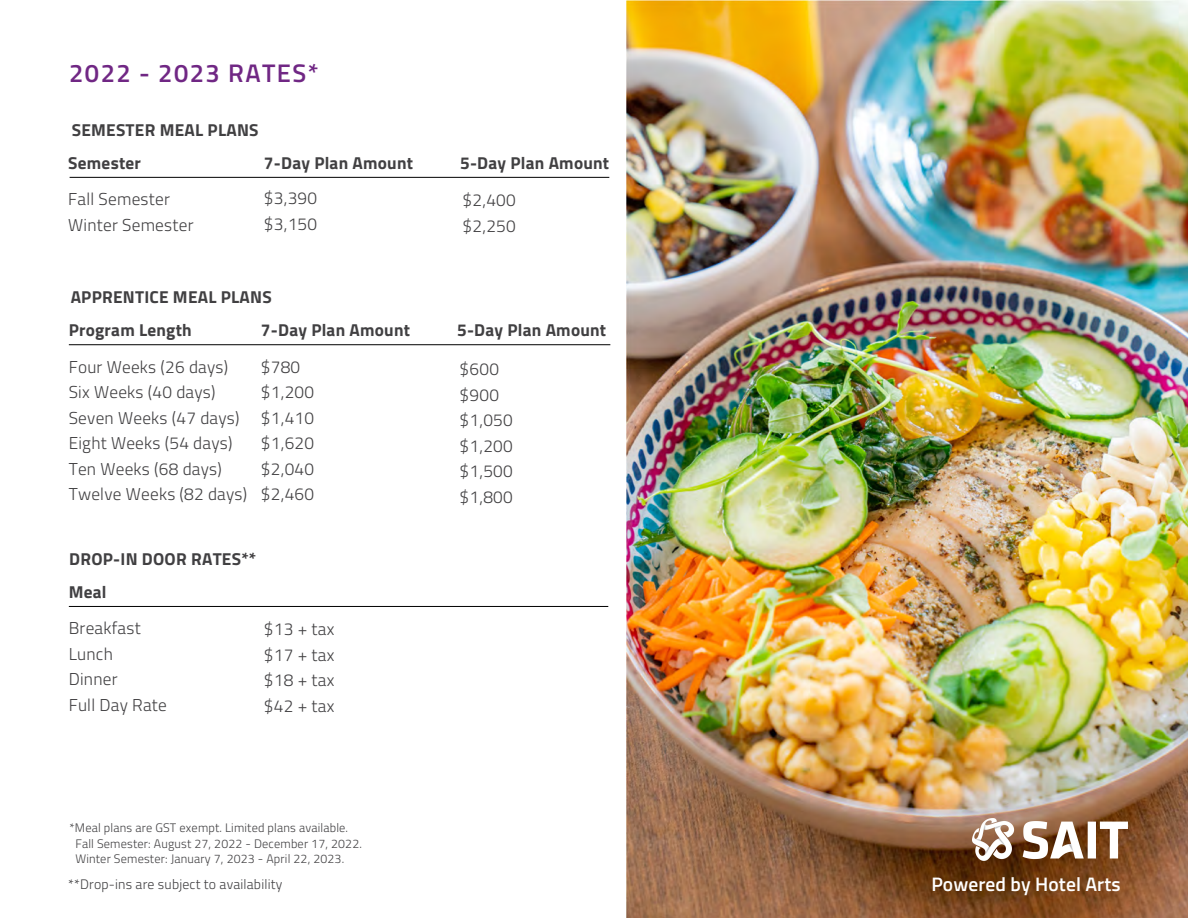
<style>
.page{position:relative;width:1188px;height:918px;background:#fff}
.page>*{position:absolute;margin:0;border:0;box-sizing:border-box;transform-origin:0 0}
.t1{font:600 25.5px "Titillium Web";letter-spacing:.055em;color:#702784}
.t2{font:600 19.5px "Titillium Web";letter-spacing:.005em;color:#fff}
.t3{font:300 17.25px/25.5px "Titillium Web";letter-spacing:.015em;color:#414042}
.t4{font:700 17.25px "Titillium Web";letter-spacing:.015em;color:#414042}
.t5{font:300 13.8px "Titillium Web";letter-spacing:.015em;color:#414042}
.t6{font:300 12.3px/15.5px "Titillium Web";letter-spacing:.015em;color:#424143}
</style>
<div class="page">
<img style="left:626px;top:0;width:562px;height:918px">
<img style="left:973px;top:818px;width:154px;height:43px">
<hr style="left:70px;top:177px;width:539px;height:1px;background:#000">
<hr style="left:69px;top:606px;width:539px;height:1px;background:#000">
<hr style="left:69px;top:344px;width:541px;height:1px;background:#000">
<h1 class="t1" style="left:69px;top:54px;width:251px">2022 - 2023 RATES*</h1>
<p class="t4" style="left:72px;top:116px;width:188px">SEMESTER MEAL PLANS</p>
<p class="t4" style="left:68px;top:150px;width:74px">Semester</p>
<p class="t4" style="left:264px;top:150px;width:151px">7-Day Plan Amount</p>
<p class="t4" style="left:460px;top:150px;width:151px">5-Day Plan Amount</p>
<p class="t3" style="left:68px;top:186px;width:127px">Fall Semester<br>Winter Semester</p>
<p class="t3" style="left:264px;top:185px;width:55px">$3,390 $3,150</p>
<p class="t3" style="left:463px;top:187px;width:55px">$2,400 $2,250</p>
<p class="t4" style="left:71px;top:284px;width:203px">APPRENTICE MEAL PLANS</p>
<p class="t4" style="left:69px;top:317px;width:125px">Program Length</p>
<p class="t4" style="left:261px;top:317px;width:151px">7-Day Plan Amount</p>
<p class="t4" style="left:457px;top:317px;width:151px">5-Day Plan Amount</p>
<p class="t3" style="left:69px;top:353px;width:180px">Four Weeks (26 days)<br>Six Weeks (40 days)<br>Seven Weeks (47 days)<br>Eight Weeks (54 days)<br>Ten Weeks (68 days)<br>Twelve Weeks (82 days)</p>
<p class="t3" style="left:261px;top:353px;width:55px">$780 $1,200 $1,410 $1,620 $2,040 $2,460</p>
<p class="t3" style="left:460px;top:355px;width:55px">$600 $900 $1,050 $1,200 $1,500 $1,800</p>
<p class="t4" style="left:69px;top:545px;width:189px">DROP-IN DOOR RATES**</p>
<p class="t4" style="left:69px;top:579px;width:39px">Meal</p>
<p class="t3" style="left:69px;top:615px;width:100px">Breakfast<br>Lunch<br>Dinner<br>Full Day Rate</p>
<p class="t3" style="left:264px;top:616px;width:72px;text-align:justify">$13 + tax $17 + tax $18 + tax $42 + tax</p>
<p class="t6" style="left:75px;top:820px;width:288px;text-indent:-6px">*Meal plans are GST exempt. Limited plans available.<br>Fall Semester: August 27, 2022 - December 17, 2022.<br>Winter Semester: January 7, 2023 - April 22, 2023.</p>
<p class="t5" style="left:68px;top:874px;width:216px">**Drop-ins are subject to availability</p>
<p class="t2" style="left:931px;top:869px;width:191px">Powered by Hotel Arts</p>
</div>
